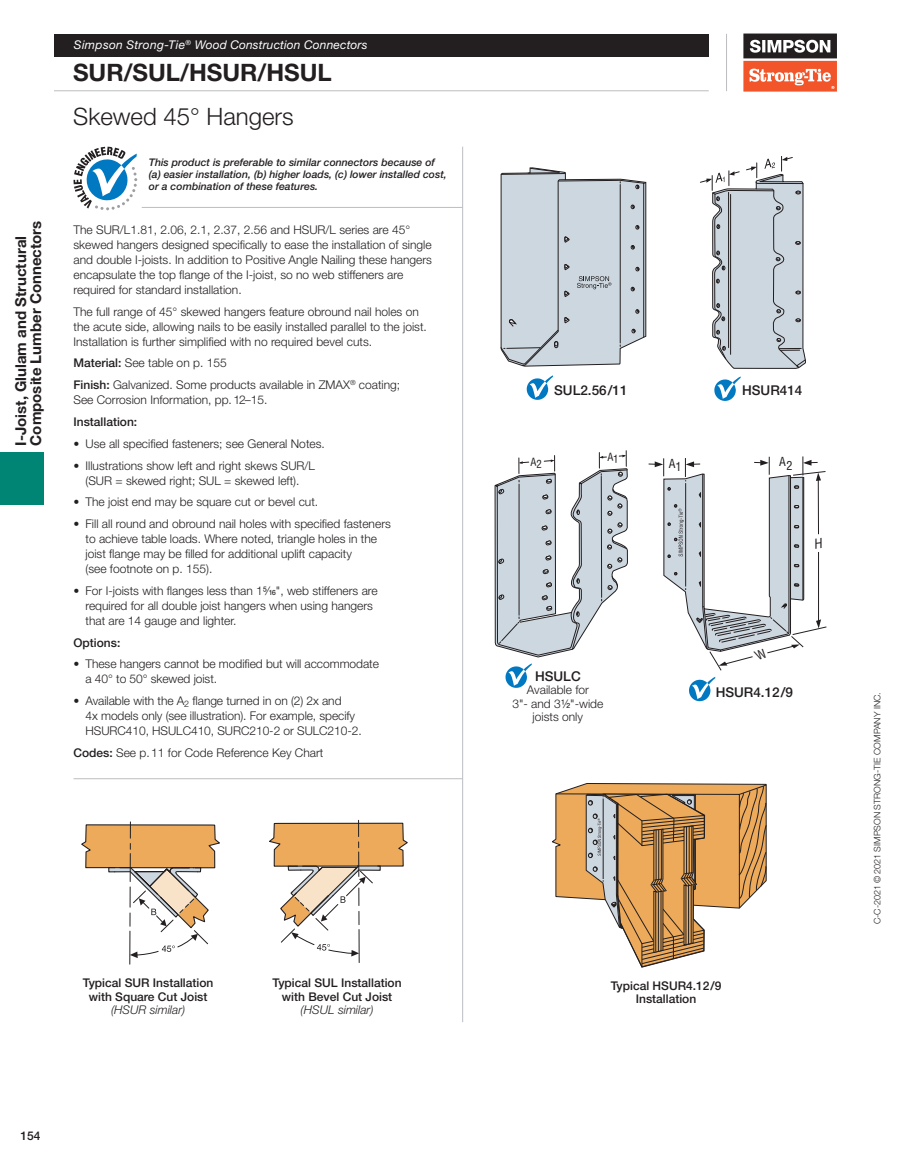
<style>
.page{position:relative;width:918px;height:1175px;background:#fff}
.page>*{position:absolute;margin:0;border:0;box-sizing:border-box;transform-origin:0 0}
.t1{font:700 24px "Helvetica Neue LT Std";color:#231f20}
.t2{font:300 24px "Helvetica Neue LT Std";color:#231f20}
.t3{font:700 15px/15px "Helvetica Neue LT Std";color:#231f20}
.t4{font:500 13.5px "Helvetica Neue LT Std";color:#231f20}
.t5{font:condensed 12.15px "Helvetica LT Std";color:#231f20}
.t6{font:300 12px/15px "Helvetica Neue LT Std";color:#231f20}
.t7{font:500 12px/13.5px "Helvetica Neue LT Std";color:#231f20;text-align:center}
.t8{font:italic 12px "Helvetica Neue LT Std";letter-spacing:.01em;color:#fff}
.t9{font:italic 300 12px "Helvetica Neue LT Std";color:#231f20}
.t10{font:italic 500 10.5px/12px "Helvetica Neue LT Std";color:#231f20}
.t11{font:300 9px "Helvetica Neue LT Std";color:#231f20}
.s1{font-weight:500}
.s2{font-family:"Helvetica LT Std Ultra Comp";font-weight:400}
.s3{font-family:"Helvetica LT Std Fractions";font-weight:400}
</style>
<div class="page">
<div style="left:54px;top:34px;width:655px;height:22px;background:#231f20"></div>
<hr style="left:726px;top:34px;width:1px;height:57px;background:#bcbdc0">
<hr style="left:54px;top:90px;width:655px;height:1px;background:#bcbdc0">
<svg style="left:743px;top:33px;width:94px;height:1px"></svg>
<svg style="left:743px;top:34px;width:94px;height:58px"></svg>
<div style="left:0;top:452px;width:43px;height:53px;background:#008575"></div>
<hr style="left:462px;top:147px;width:1px;height:875px;background:#bcbdc0">
<svg style="left:269px;top:820px;width:139px;height:142px"></svg>
<svg style="left:81px;top:821px;width:139px;height:143px"></svg>
<svg style="left:700px;top:156px;width:106px;height:213px"></svg>
<svg style="left:714px;top:376px;width:27px;height:25px"></svg>
<svg style="left:501px;top:167px;width:145px;height:199px;background:#c6cfd6"></svg>
<svg style="left:526px;top:375px;width:27px;height:25px"></svg>
<svg style="left:552px;top:783px;width:215px;height:184px"></svg>
<svg style="left:505px;top:663px;width:27px;height:25px"></svg>
<svg style="left:689px;top:677px;width:26px;height:25px"></svg>
<hr style="left:142px;top:207px;width:321px;height:1px;background:#bcbdc0">
<svg style="left:73px;top:147px;width:64px;height:63px"></svg>
<hr style="left:74px;top:778px;width:389px;height:1px;background:#bcbdc0">
<svg style="left:495px;top:450px;width:133px;height:207px"></svg>
<svg style="left:649px;top:456px;width:177px;height:214px"></svg>
<p class="t3" style="left:13px;top:446px;width:226px;rotate:-90deg">I-Joist, Glulam and Structural<br>Composite Lumber Connectors</p>
<p class="t8" style="left:74px;top:37px;width:295px">Simpson Strong-Tie<sup>®</sup> Wood Construction Connectors</p>
<h1 class="t1" style="left:73px;top:58px;width:260px">SUR/SUL/HSUR/HSUL</h1>
<h1 class="t2" style="left:73px;top:102px;width:222px">Skewed 45° Hangers</h1>
<p class="t10" style="left:149px;top:156px;width:299px">This product is preferable to similar connectors because of (a) easier installation, (b) higher loads, (c) lower installed cost, or a combination of these features.</p>
<p class="t6" style="left:74px;top:222px;width:360px">The SUR/L1.81, 2.06, 2.1, 2.37, 2.56 and HSUR/L series are 45° skewed hangers designed specifically to ease the installation of single and double I-joists. In addition to Positive Angle Nailing these hangers encapsulate the top flange of the I-joist, so no web stiffeners are required for standard installation.</p>
<p class="t6" style="left:74px;top:304px;width:355px">The full range of 45° skewed hangers feature obround nail holes on the acute side, allowing nails to be easily installed parallel to the joist.<br>Installation is further simplified with no required bevel cuts.</p>
<p class="t6" style="left:74px;top:352px;width:328px;line-height:21.8px"><span class="s1">Material:</span> See table on p. 155<br><span class="s1">Finish:</span> Galvanized. Some products available in ZMAX<sup>®</sup> coating;</p>
<p class="t6" style="left:74px;top:392px;width:195px">See Corrosion Information, pp. 12–15.</p>
<p class="t7" style="left:74px;top:415px;width:65px">Installation:</p>
<p class="t6" style="left:74px;top:436px;width:253px"><span class="s2">•</span> Use all specified fasteners; see General Notes.</p>
<p class="t6" style="left:74px;top:457px;width:243px;text-align:center"><span class="s2">•</span> Illustrations show left and right skews SUR/L (SUR = skewed right; SUL = skewed left).</p>
<p class="t6" style="left:74px;top:494px;width:246px"><span class="s2">•</span> The joist end may be square cut or bevel cut.</p>
<p class="t6" style="left:86px;top:516px;width:307px;text-indent:-12px"><span class="s2">•</span> Fill all round and obround nail holes with specified fasteners to achieve table loads. Where noted, triangle holes in the joist flange may be filled for additional uplift capacity<br>(see footnote on p. 155).</p>
<p class="t6" style="left:85px;top:583px;width:294px;text-indent:-12px"><span class="s2">•</span> For I-joists with flanges less than 1<span class="s3">5⁄16</span>", web stiffeners are required for all double joist hangers when using hangers that are 14 gauge and lighter.</p>
<p class="t7" style="left:73px;top:635px;width:48px">Options:</p>
<p class="t6" style="left:85px;top:656px;width:295px;text-indent:-12px"><span class="s2">•</span> These hangers cannot be modified but will accommodate a 40° to 50° skewed joist.</p>
<p class="t6" style="left:86px;top:693px;width:278px;text-indent:-12px"><span class="s2">•</span> Available with the A<sub>2</sub> flange turned in on (2) 2x and<br>4x models only (see illustration). For example, specify<br>HSURC410, HSULC410, SURC210-2 or SULC210-2.</p>
<p class="t6" style="left:74px;top:745px;width:251px"><span class="s1">Codes:</span> See p. 11 for Code Reference Key Chart</p>
<p class="t4" style="left:554px;top:382px;width:75px">SUL2.56 /11</p>
<p class="t4" style="left:742px;top:382px;width:62px">HSUR414</p>
<p class="t5" style="left:669px;top:457px;width:14px">A1</p>
<p class="t5" style="left:779px;top:456px;width:15px">A2</p>
<p class="t4" style="left:535px;top:668px;width:47px">HSULC</p>
<p class="t6" style="left:512px;top:683px;width:93px;line-height:13.5px;text-align:center">Available for<br>3"- and 3<span class="s3">1⁄2</span>"-wide joists only</p>
<p class="t4" style="left:716px;top:684px;width:79px">HSUR4.12 /9</p>
<p class="t7" style="left:83px;top:976px;width:132px">Typical SUR Installation with Square Cut Joist</p>
<p class="t9" style="left:111px;top:1002px;width:76px">(HSUR similar)</p>
<p class="t7" style="left:20px;top:1129px;width:22px">154</p>
<p class="t7" style="left:273px;top:976px;width:130px">Typical SUL Installation with Bevel Cut Joist</p>
<p class="t9" style="left:301px;top:1002px;width:74px">(HSUL similar)</p>
<p class="t7" style="left:611px;top:978px;width:112px">Typical HSUR4.12 /9<br>Installation</p>
<p class="t11" style="left:872px;top:924px;width:234px;rotate:-90deg">C-C-2021 © 2021 SIMPSON STRONG-TIE COMPANY INC.</p>
</div>
